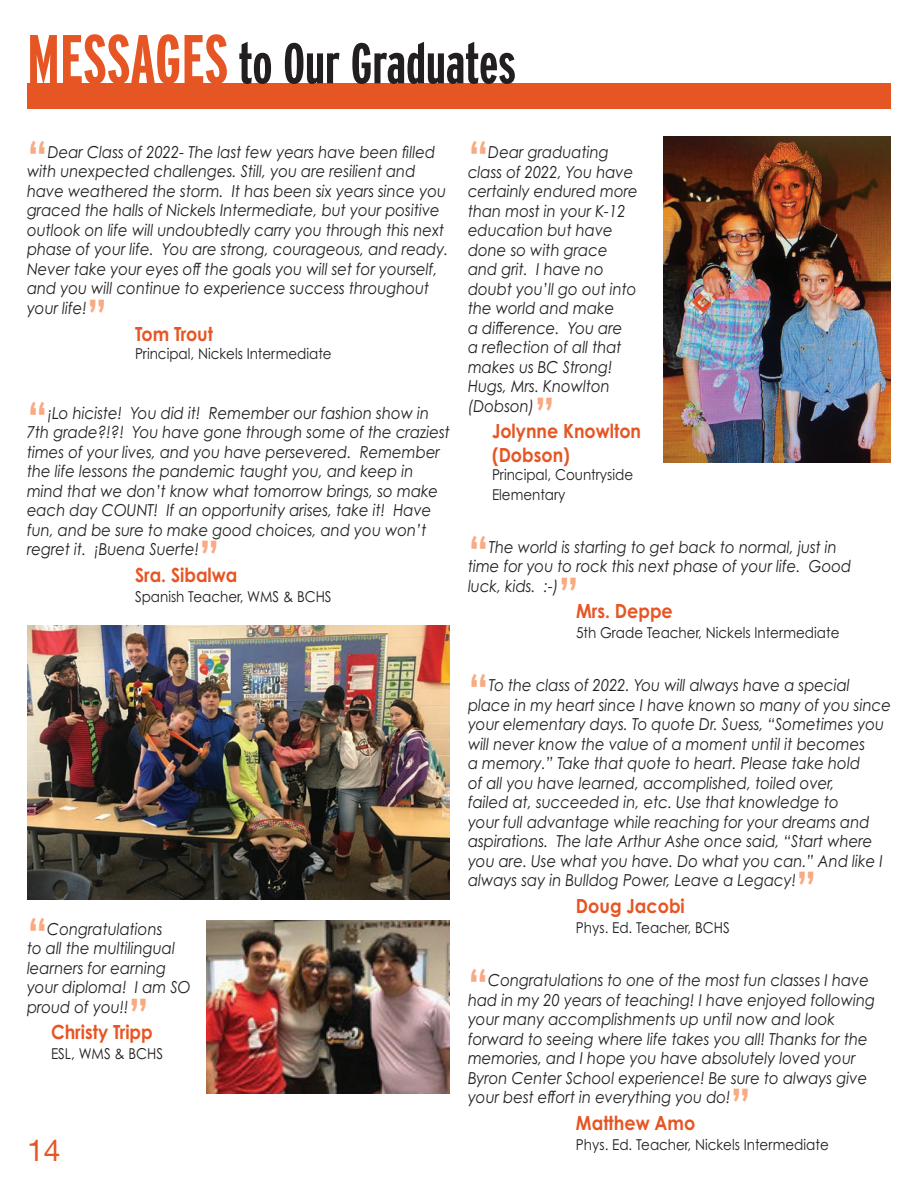
<style>
.page{position:relative;width:918px;height:1188px;background:#fff}
.page>*{position:absolute;margin:0;border:0;box-sizing:border-box;transform-origin:0 0}
.t1{font:700 57px "Interstate Compressed";color:#231f20}
.t2{font:700 48px "Century Gothic Pro";color:#f8aa83;scale:.9 1}
.t3{font:30px "Helvetica Neue LT Std";color:#e65524}
.t4{font:700 19.5px "Century Gothic Pro";color:#e65524;scale:.9 1}
.t5{font:italic 16.5px/19.5px "Century Gothic Pro";color:#231f20;scale:.9 1}
.t6{font:15px/19.8px "Century Gothic Pro";color:#231f20;scale:.9 1}
.s1{font-size:69px;color:#e65524}
</style>
<div class="page">
<div style="left:27px;top:83px;width:864px;height:26px;background:#e65524"></div>
<img style="left:27px;top:625px;width:423px;height:274px">
<img style="left:663px;top:136px;width:227px;height:326px">
<img style="left:206px;top:920px;width:244px;height:174px">
<h1 class="t1" style="left:27px;top:32px;width:491px"><span class="s1">MESSAGES</span> to Our Graduates</h1>
<h2 class="t2" style="left:27px;top:129px;width:25px">“</h2>
<p class="t5" style="left:27px;top:142px;width:470px;text-indent:21px">Dear Class of 2022- The last few years have been filled with unexpected challenges. Still, you are resilient and have weathered the storm. It has been six years since you graced the halls of Nickels Intermediate, but your positive outlook on life will undoubtedly carry you through this next phase of your life. You are strong, courageous, and ready.<br>Never take your eyes off the goals you will set for yourself, and you will continue to experience success throughout your life!</p>
<h2 class="t2" style="left:87px;top:288px;width:25px">”</h2>
<p class="t4" style="left:135px;top:321px;width:88px">Tom Trout</p>
<p class="t6" style="left:135px;top:343px;width:220px">Principal, Nickels Intermediate</p>
<h2 class="t2" style="left:27px;top:389px;width:25px">“</h2>
<p class="t5" style="left:27px;top:403px;width:471px;text-indent:21px">¡Lo hiciste! You did it! Remember our fashion show in 7th grade?!?! You have gone through some of the craziest times of your lives, and you have persevered. Remember the life lessons the pandemic taught you, and keep in mind that we don’t know what tomorrow brings, so make each day COUNT! If an opportunity arises, take it! Have fun, and be sure to make good choices, and you won’t regret it. ¡Buena Suerte!</p>
<p class="t4" style="left:135px;top:563px;width:115px">Sra. Sibalwa</p>
<h2 class="t2" style="left:199px;top:529px;width:25px">”</h2>
<p class="t6" style="left:135px;top:586px;width:220px">Spanish Teacher, WMS &amp; BCHS</p>
<h2 class="t2" style="left:27px;top:905px;width:25px">“</h2>
<p class="t5" style="left:27px;top:919px;width:184px;text-indent:20px">Congratulations<br>to all the multilingual learners for earning your diploma! I am SO proud of you!!</p>
<p class="t4" style="left:51px;top:1020px;width:115px">Christy Tripp</p>
<h2 class="t2" style="left:129px;top:986px;width:25px">”</h2>
<p class="t6" style="left:51px;top:1044px;width:126px">ESL, WMS &amp; BCHS</p>
<h3 class="t3" style="left:27px;top:1132px;width:35px">14</h3>
<h2 class="t2" style="left:468px;top:129px;width:25px">“</h2>
<p class="t5" style="left:468px;top:142px;width:190px;text-indent:20px">Dear graduating class of 2022, You have certainly endured more than most in your K-12 education but have done so with grace and grit. I have no doubt you’ll go out into the world and make<br>a difference. You are<br>a reflection of all that makes us BC Strong!<br>Hugs, Mrs. Knowlton (Dobson)</p>
<p class="t4" style="left:492px;top:419px;width:167px">Jolynne Knowlton</p>
<h2 class="t2" style="left:534px;top:385px;width:25px">”</h2>
<p class="t4" style="left:492px;top:442px;width:88px">(Dobson)</p>
<p class="t6" style="left:492px;top:464px;width:158px">Principal, Countryside<br>Elementary</p>
<h2 class="t2" style="left:468px;top:523px;width:25px">“</h2>
<p class="t5" style="left:468px;top:537px;width:428px;text-indent:21px">The world is starting to get back to normal, just in time for you to rock this next phase of your life. Good luck, kids. :-)</p>
<h2 class="t2" style="left:559px;top:565px;width:25px">”</h2>
<p class="t4" style="left:576px;top:599px;width:109px">Mrs. Deppe</p>
<p class="t6" style="left:576px;top:623px;width:294px">5th Grade Teacher, Nickels Intermediate</p>
<h2 class="t2" style="left:468px;top:662px;width:25px">“</h2>
<p class="t5" style="left:468px;top:676px;width:472px;text-indent:21px">To the class of 2022. You will always have a special place in my heart since I have known so many of you since your elementary days. To quote Dr. Suess, “Sometimes you will never know the value of a moment until it becomes<br>a memory.” Take that quote to heart. Please take hold<br>of all you have learned, accomplished, toiled over,<br>failed at, succeeded in, etc. Use that knowledge to<br>your full advantage while reaching for your dreams and aspirations. The late Arthur Ashe once said, “Start where you are. Use what you have. Do what you can.” And like I always say in Bulldog Power, Leave a Legacy!</p>
<p class="t4" style="left:576px;top:894px;width:122px">Doug Jacobi</p>
<h2 class="t2" style="left:796px;top:860px;width:25px">”</h2>
<p class="t6" style="left:576px;top:917px;width:172px">Phys. Ed. Teacher, BCHS</p>
<h2 class="t2" style="left:468px;top:957px;width:25px">“</h2>
<p class="t5" style="left:468px;top:970px;width:454px;text-indent:20px">Congratulations to one of the most fun classes I have had in my 20 years of teaching! I have enjoyed following your many accomplishments up until now and look forward to seeing where life takes you all! Thanks for the memories, and I hope you have absolutely loved your Byron Center School experience! Be sure to always give your best effort in everything you do!</p>
<p class="t4" style="left:576px;top:1111px;width:134px">Matthew Amo</p>
<h2 class="t2" style="left:731px;top:1077px;width:25px">”</h2>
<p class="t6" style="left:576px;top:1134px;width:282px">Phys. Ed. Teacher, Nickels Intermediate</p>
</div>
